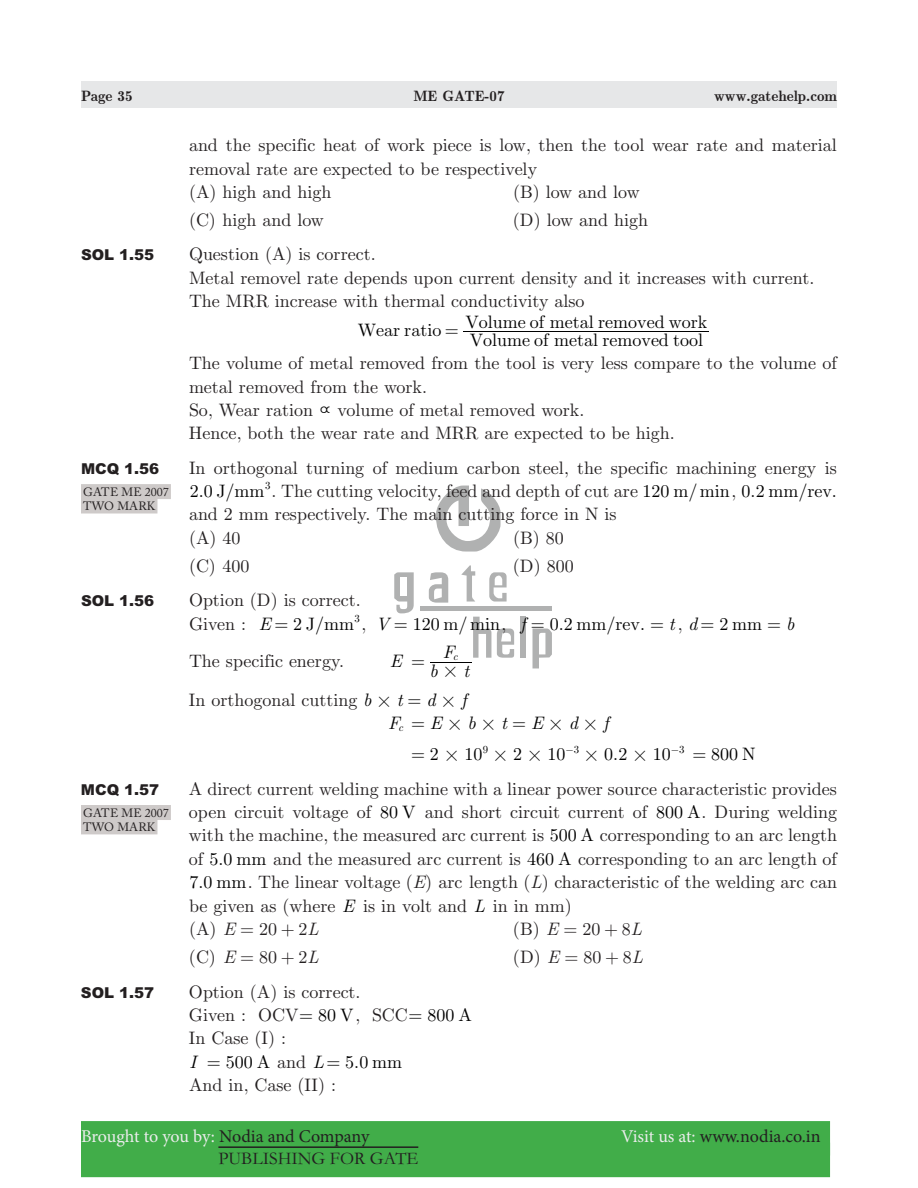
<style>
.page{position:relative;width:918px;height:1188px;background:#fff}
.page>*{position:absolute;margin:0;border:0;box-sizing:border-box;transform-origin:0 0}
.t1{font:18px/23.4px "Euclid";color:#231f20}
.t2{font:18px "Euclid";color:#000}
.t3{font:18px "Minion Pro";letter-spacing:-.01em;color:#ebecec}
.t4{font:18px "Minion Pro";color:#231f20}
.t5{font:italic 18px "Euclid";color:#000}
.t6{font:18px "Garamond";color:#231f20}
.t7{font:18px "M Ma Binary";color:#000}
.t8{font:900 15px "Arial";color:#231f20}
.t9{font:700 15px "Euclid";color:#231f20}
.t10{font:12px/14.4px "Adobe Caslon Pro";letter-spacing:.01em;color:#231f20}
.t11{font:10.8px "Euclid";color:#000}
.s1{font-family:"M Ma Binary";color:#000}
.s2{color:#000}
.s3{font-style:italic;color:#000}
.s4{color:#231f20}
.s5{font-style:italic}
.s6{font-family:"M Ma Binary";font-style:normal}
.s7{font-family:"Euclid";font-style:italic}
.s8{font-family:"M Ma Binary"}
.s9{font-family:"Euclid"}
.s10{color:#ebecec}
</style>
<div class="page">
<div style="left:81px;top:81px;width:756px;height:27px;background:#e6e7e8"></div>
<div style="left:81px;top:1121px;width:749px;height:35px;background:#41ad49"></div>
<div style="left:81px;top:1143px;width:749px;height:34px;background:#41ad49"></div>
<hr style="left:218px;top:1146px;width:200px;height:2px;background:#231f20">
<svg style="left:394px;top:572px;width:20px;height:41px"></svg>
<hr style="left:420px;top:606px;width:132px;height:4px;background:#b0b1b1">
<svg style="left:473px;top:617px;width:18px;height:41px"></svg>
<svg style="left:461px;top:565px;width:14px;height:37px"></svg>
<div style="left:521px;top:617px;width:5px;height:41px;background:#b0b1b1"></div>
<div style="left:401px;top:578px;width:6px;height:18px;background:#fff"></div>
<svg style="left:497px;top:629px;width:17px;height:29px"></svg>
<svg style="left:429px;top:572px;width:19px;height:31px"></svg>
<svg style="left:489px;top:572px;width:18px;height:30px"></svg>
<svg style="left:436px;top:486px;width:65px;height:66px"></svg>
<hr style="left:464px;top:331px;width:245px;height:1px;background:#000">
<hr style="left:430px;top:662px;width:42px;height:1px;background:#000">
<div style="left:81px;top:484px;width:90px;height:15px;background:#cecac9"></div>
<div style="left:81px;top:499px;width:76px;height:15px;background:#cecac9"></div>
<div style="left:81px;top:805px;width:90px;height:15px;background:#cecac9"></div>
<div style="left:81px;top:819px;width:76px;height:15px;background:#cecac9"></div>
<svg style="left:532px;top:628px;width:20px;height:40px"></svg>
<p class="t9" style="left:81px;top:91px;width:53px">Page 35</p>
<p class="t9" style="left:413px;top:91px;width:93px">ME GATE-07</p>
<p class="t9" style="left:714px;top:91px;width:124px">www.gatehelp.com</p>
<p class="t1" style="left:189px;top:135px;width:649px">and the specific heat of work piece is low, then the tool wear rate and material removal rate are expected to be respectively<br>(A) high and high</p>
<p class="t1" style="left:513px;top:182px;width:128px">(B) low and low</p>
<p class="t1" style="left:189px;top:210px;width:136px">(C) high and low</p>
<p class="t1" style="left:513px;top:210px;width:137px">(D) low and high</p>
<p class="t8" style="left:81px;top:250px;width:75px">SOL 1.55</p>
<p class="t1" style="left:189px;top:244px;width:627px">Question (A) is correct.<br>Metal removel rate depends upon current density and it increases with current.<br>The MRR increase with thermal conductivity also</p>
<p class="t2" style="left:358px;top:324px;width:85px">Wear ratio</p>
<p class="t2" style="left:470px;top:334px;width:235px">Volume of metal removed tool</p>
<p class="t2" style="left:465px;top:315px;width:244px">Volume of metal removed work</p>
<p class="t1" style="left:189px;top:353px;width:649px">The volume of metal removed from the tool is very less compare to the volume of metal removed from the work.<br>So, Wear ration <span class="s1">\</span> volume of metal removed work.<br>Hence, both the wear rate and MRR are expected to be high.</p>
<p class="t8" style="left:81px;top:463px;width:80px">MCQ 1.56</p>
<p class="t1" style="left:189px;top:458px;width:649px">In orthogonal turning of medium carbon steel, the specific machining energy is<br><span class="s2">2.0 /J mm</span><sup>3</sup>. The cutting velocity, feed and depth of cut are <span class="s2">120 /min</span>, <span class="s2">0.2 mm rev.</span></p>
<p class="t2" style="left:673px;top:485px;width:16px">m</p>
<p class="t2" style="left:798px;top:485px;width:10px">/</p>
<p class="t10" style="left:83px;top:486px;width:87px">GATE ME 2007<br>TWO MARK</p>
<p class="t1" style="left:189px;top:504px;width:429px">and 2 mm respectively. The main cutting force in N is (A) 40</p>
<p class="t1" style="left:513px;top:528px;width:52px">(B) 80</p>
<p class="t1" style="left:189px;top:556px;width:62px">(C) 400</p>
<p class="t1" style="left:513px;top:556px;width:62px">(D) 800</p>
<p class="t8" style="left:81px;top:596px;width:75px">SOL 1.56</p>
<p class="t1" style="left:189px;top:590px;width:202px">Option (D) is correct.<br>Given : <span class="s3">E</span> <span class="s2">2 /J mm</span><sup>3</sup>, <span class="s3">V</span></p>
<p class="t1" style="left:189px;top:651px;width:157px">The specific energy.</p>
<p class="t5" style="left:390px;top:654px;width:14px">E</p>
<p class="t2" style="left:413px;top:617px;width:115px">120 /min<span class="s4">,</span> <span class="s5">f</span></p>
<p class="t2" style="left:607px;top:617px;width:10px">/</p>
<p class="t2" style="left:669px;top:617px;width:95px"><span class="s5">t</span><span class="s4">,</span> <span class="s5">d</span> 2mm</p>
<p class="t5" style="left:786px;top:617px;width:10px">b</p>
<p class="t2" style="left:444px;top:617px;width:16px">m</p>
<p class="t2" style="left:550px;top:617px;width:97px">0.2 mm rev.</p>
<p class="t5" style="left:443px;top:646px;width:17px">F<sub>c</sub></p>
<p class="t5" style="left:430px;top:664px;width:41px">b<span class="s6">#</span>t</p>
<p class="t1" style="left:189px;top:690px;width:184px">In orthogonal cutting <span class="s3">b</span></p>
<p class="t7" style="left:375px;top:695px;width:29px">#<span class="s7">t</span></p>
<p class="t5" style="left:427px;top:693px;width:42px">d<span class="s6">#</span>f</p>
<p class="t5" style="left:388px;top:717px;width:17px">F<sub>c</sub></p>
<p class="t5" style="left:430px;top:717px;width:79px">E<span class="s6"># #</span>t</p>
<p class="t5" style="left:468px;top:717px;width:10px">b</p>
<p class="t5" style="left:531px;top:717px;width:79px">E<span class="s6"># #</span>f</p>
<p class="t5" style="left:569px;top:717px;width:11px">d</p>
<p class="t11" style="left:483px;top:745px;width:7px">9</p>
<p class="t11" style="left:566px;top:745px;width:15px">−3</p>
<p class="t11" style="left:671px;top:745px;width:15px">−3</p>
<p class="t2" style="left:711px;top:748px;width:46px">800 N</p>
<p class="t2" style="left:430px;top:748px;width:54px">2<span class="s8">#</span>10</p>
<p class="t2" style="left:513px;top:748px;width:10px">2</p>
<p class="t7" style="left:491px;top:749px;width:76px"># #<span class="s9">10</span></p>
<p class="t2" style="left:583px;top:748px;width:90px"><span class="s8">#</span> 0.2 <span class="s8">#</span> 10</p>
<p class="t8" style="left:81px;top:784px;width:80px">MCQ 1.57</p>
<p class="t1" style="left:189px;top:779px;width:650px;text-align:justify">A direct current welding machine with a linear power source characteristic provides open circuit voltage of <span class="s2">80 V</span> and short circuit current of <span class="s2">800 A</span>. During welding with the machine, the measured arc current is <span class="s2">500 A</span> corresponding to an arc length of <span class="s2">5.0 mm</span> and the measured arc current is <span class="s2">460 A</span> corresponding to an arc length of <span class="s2">7.0 mm</span>. The linear voltage ( )</p>
<p class="t10" style="left:83px;top:807px;width:87px">GATE ME 2007<br>TWO MARK</p>
<p class="t1" style="left:413px;top:872px;width:137px"><span class="s5">E</span> arc length ( )</p>
<p class="t1" style="left:189px;top:872px;width:649px;text-indent:342px"><span class="s5">L</span> characteristic of the welding arc can be given as (where <span class="s3">E</span> is in volt and <span class="s3">L</span> in in mm)<br>(A) <span class="s5">E</span></p>
<p class="t1" style="left:259px;top:919px;width:61px">20 2<span class="s5">L</span></p>
<p class="t1" style="left:513px;top:919px;width:47px">(B) <span class="s5">E</span></p>
<p class="t1" style="left:582px;top:919px;width:61px">20 8<span class="s5">L</span></p>
<p class="t1" style="left:189px;top:947px;width:48px">(C) <span class="s5">E</span></p>
<p class="t1" style="left:259px;top:947px;width:61px">80 2<span class="s5">L</span></p>
<p class="t1" style="left:513px;top:947px;width:48px">(D) <span class="s5">E</span></p>
<p class="t1" style="left:583px;top:947px;width:61px">80 8<span class="s5">L</span></p>
<p class="t8" style="left:81px;top:987px;width:75px">SOL 1.57</p>
<p class="t1" style="left:189px;top:981px;width:284px">Option (A) is correct.<br>Given : OCV <span class="s2">80 V</span>, SCC <span class="s2">800 A<br></span>In Case (I) :</p>
<p class="t5" style="left:190px;top:1055px;width:8px">I</p>
<p class="t1" style="left:189px;top:1052px;width:215px;text-indent:37px"><span class="s2">500 A</span> and <span class="s3">L</span> <span class="s2">5.0 mm<br></span>And in, Case (II) :</p>
<p class="t3" style="left:81px;top:1129px;width:290px">Brought to you by: <span class="s4">Nodia and Company</span></p>
<p class="t4" style="left:621px;top:1129px;width:201px"><span class="s10">Visit us at:</span> www.nodia.co.in</p>
<p class="t6" style="left:218px;top:1152px;width:201px">PUBLISHING FOR GATE</p>
</div>
